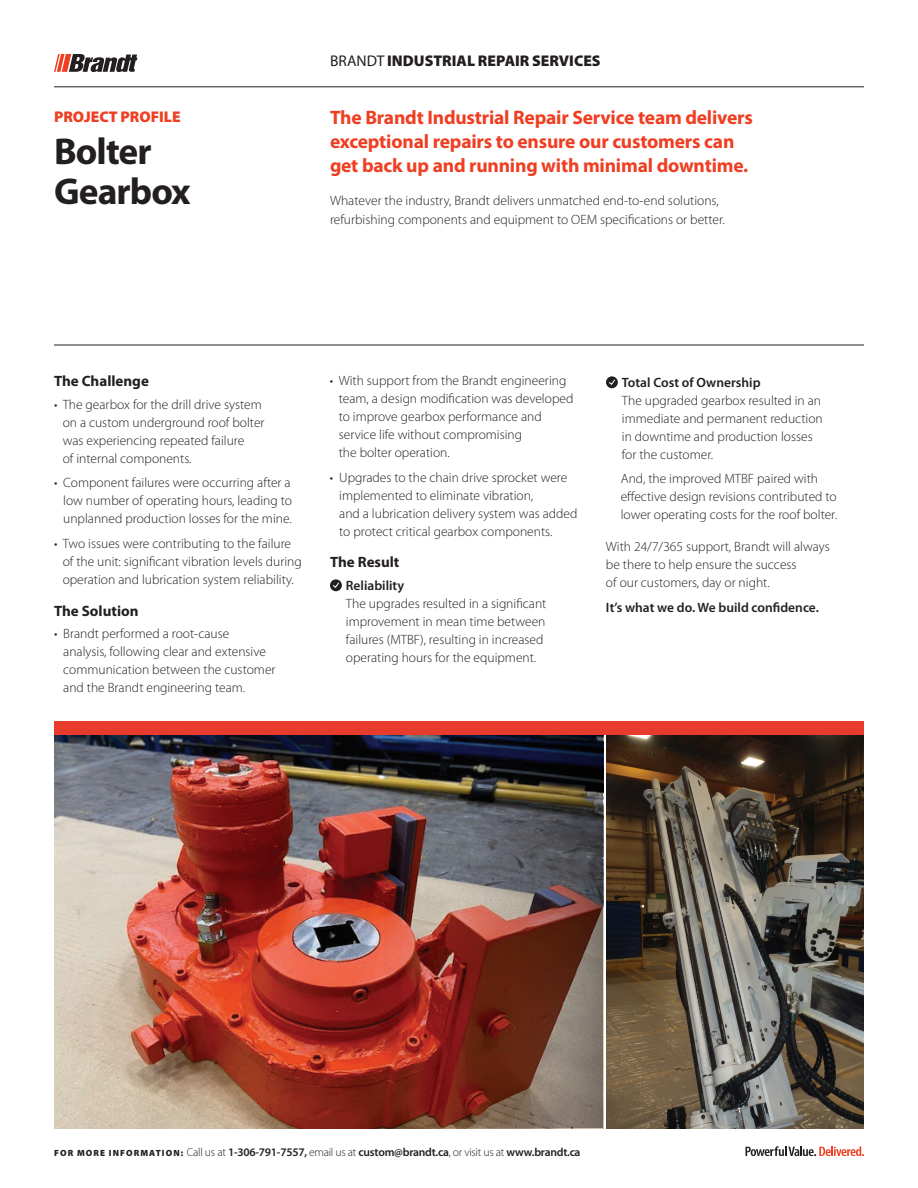
<style>
.page{position:relative;width:918px;height:1188px;background:#fff}
.page>*{position:absolute;margin:0;border:0;box-sizing:border-box;transform-origin:0 0}
.t1{font:700 37.5px/40.5px "Myriad Pro";letter-spacing:-.025em;color:#231f20}
.t2{font:700 19.5px/24px "Myriad Pro";letter-spacing:-.01em;color:#ef3e22}
.t3{font:900 15.6px "Myriad Pro";color:#231f20}
.t4{font:900 15.6px "Myriad Pro";color:#ef3e22}
.t5{font:700 15px "Myriad Pro";color:#231f20}
.t6{font:300 13.5px/18px "Myriad Pro";color:#231f20}
.t7{font:600 13.5px "Myriad Pro";color:#231f20}
.t8{font:600 11.7px "Myriad Pro";letter-spacing:-.02em;color:#231f20}
.s1{font-weight:400}
.s2{font-weight:900;font-size:9px}
.s3{font-weight:300}
</style>
<div class="page">
<img style="left:54px;top:735px;width:331px;height:393px">
<img style="left:385px;top:735px;width:218px;height:393px">
<svg style="left:330px;top:579px;width:12px;height:12px"></svg>
<svg style="left:332px;top:581px;width:8px;height:8px"></svg>
<svg style="left:606px;top:376px;width:12px;height:12px"></svg>
<svg style="left:608px;top:378px;width:8px;height:8px"></svg>
<hr style="left:54px;top:87px;width:810px;height:1px;background:#231f20">
<svg style="left:54px;top:54px;width:84px;height:18px"></svg>
<hr style="left:54px;top:345px;width:810px;height:1px;background:#231f20">
<img style="left:606px;top:735px;width:258px;height:393px">
<div style="left:54px;top:722px;width:810px;height:13px;background:#e73b2e"></div>
<svg style="left:745px;top:1146px;width:119px;height:10px"></svg>
<p class="t4" style="left:54px;top:107px;width:128px">PROJECT PROFILE</p>
<h1 class="t1" style="left:54px;top:129px;width:138px">Bolter<br>Gearbox</h1>
<p class="t3" style="left:330px;top:52px;width:272px"><span class="s1">BRANDT</span> INDUSTRIAL REPAIR SERVICES</p>
<h2 class="t2" style="left:330px;top:105px;width:424px">The Brandt Industrial Repair Service team delivers exceptional repairs to ensure our customers can get back up and running with minimal downtime.</h2>
<p class="t6" style="left:330px;top:191px;width:396px;line-height:19.5px">Whatever the industry, Brandt delivers unmatched end-to-end solutions, refurbishing components and equipment to OEM specifications or better.</p>
<p class="t5" style="left:54px;top:371px;width:97px">The Challenge</p>
<p class="t6" style="left:63px;top:395px;width:203px;text-indent:-9px">• The gearbox for the drill drive system on a custom underground roof bolter was experiencing repeated failure<br>of internal components.</p>
<p class="t6" style="left:63px;top:474px;width:230px;text-align:justify;text-indent:-9px">• Component failures were occurring after a low number of operating hours, leading to unplanned production losses for the mine.</p>
<p class="t6" style="left:63px;top:535px;width:241px;text-indent:-9px">• Two issues were contributing to the failure of the unit: significant vibration levels during operation and lubrication system reliability.</p>
<p class="t5" style="left:54px;top:601px;width:86px">The Solution</p>
<p class="t6" style="left:63px;top:625px;width:214px;text-indent:-9px">• Brandt performed a root-cause analysis, following clear and extensive communication between the customer and the Brandt engineering team.</p>
<p class="t6" style="left:339px;top:372px;width:236px;text-indent:-9px">• With support from the Brandt engineering team, a design modification was developed to improve gearbox performance and service life without compromising<br>the bolter operation.</p>
<p class="t6" style="left:339px;top:468px;width:240px;text-indent:-9px">• Upgrades to the chain drive sprocket were implemented to eliminate vibration,<br>and a lubrication delivery system was added to protect critical gearbox components.</p>
<p class="t5" style="left:330px;top:552px;width:71px">The Result</p>
<p class="t7" style="left:346px;top:577px;width:60px">Reliability</p>
<p class="t6" style="left:346px;top:594px;width:202px">The upgrades resulted in a significant improvement in mean time between failures (MTBF), resulting in increased operating hours for the equipment.</p>
<p class="t7" style="left:622px;top:374px;width:140px">Total Cost of Ownership</p>
<p class="t6" style="left:622px;top:391px;width:202px">The upgraded gearbox resulted in an immediate and permanent reduction in downtime and production losses for the customer.</p>
<p class="t6" style="left:621px;top:470px;width:218px">And, the improved MTBF paired with effective design revisions contributed to lower operating costs for the roof bolter.</p>
<p class="t6" style="left:606px;top:538px;width:225px">With 24/7/365 support, Brandt will always be there to help ensure the success<br>of our customers, day or night.</p>
<p class="t7" style="left:606px;top:599px;width:214px">It’s what we do. We build confidence.</p>
<p class="t8" style="left:54px;top:1145px;width:528px"><span class="s2">FOR MORE INFORMATION:</span> <span class="s3">Call us at</span> 1-306-791-7557, <span class="s3">email us at</span> custom@brandt.ca<span class="s3">, or visit us at</span> www.brandt.ca</p>
</div>
